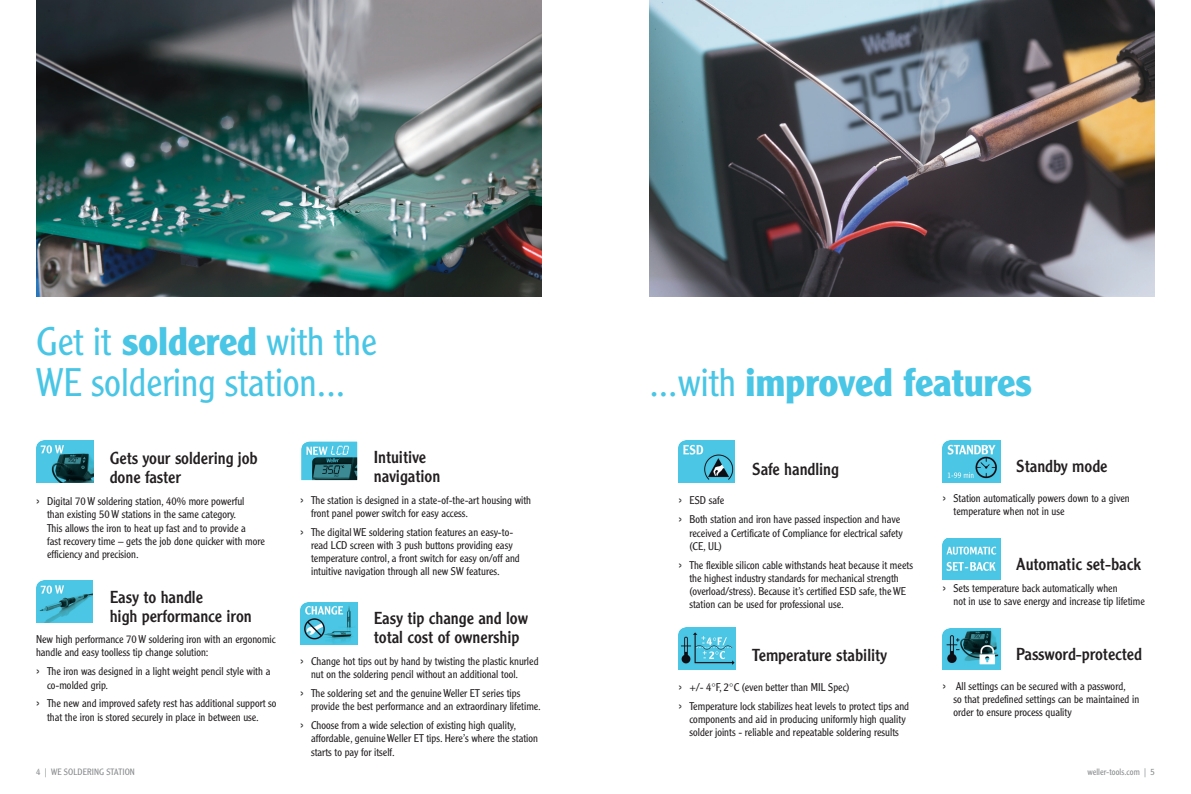
<style>
.page{position:relative;width:1191px;height:794px;background:#fff}
.page>*{position:absolute;margin:0;border:0;box-sizing:border-box;transform-origin:0 0}
.t1{font:300 39px/41px "Clearface Gothic LT Std";color:#49c6e5}
.t2{font:700 39px "Clearface Gothic LT Std";color:#49c6e5}
.t3{font:17px/19px "Clearface Gothic LT Std";color:#231f20}
.t4{font:300 11px/13.2px "Clearface Gothic LT Std";color:#231f20}
.t5{font:300 9px "Clearface Gothic LT Std";letter-spacing:.005em;color:#87898c}
.s1{font-weight:700}
.s2{font-size:14px}
.s3{font-weight:300}
</style>
<div class="page">
<img style="left:36px;top:0;width:505px;height:297px">
<img style="left:649px;top:0;width:506px;height:297px">
<img style="left:678px;top:440px;width:57px;height:42px">
<img style="left:679px;top:627px;width:57px;height:42px">
<img style="left:942px;top:440px;width:58px;height:42px">
<img style="left:942px;top:538px;width:58px;height:42px">
<img style="left:942px;top:628px;width:58px;height:42px">
<img style="left:36px;top:440px;width:57px;height:42px">
<img style="left:36px;top:580px;width:56px;height:42px">
<svg style="left:301px;top:441px;width:57px;height:40px"></svg>
<img style="left:300px;top:602px;width:57px;height:42px">
<h1 class="t1" style="left:36px;top:321px;width:343px">Get it <span class="s1">soldered</span> with the<br>WE soldering station...</h1>
<h2 class="t3" style="left:110px;top:449px;width:150px">Gets your soldering job done faster</h2>
<p class="t4" style="left:47px;top:495px;width:219px;text-indent:-11px"><span class="s2">›</span> Digital 70 W soldering station, 40% more powerful<br>than existing 50 W stations in the same category.<br>This allows the iron to heat up fast and to provide a<br>fast recovery time – gets the job done quicker with more efficiency and precision.</p>
<h2 class="t3" style="left:110px;top:587px;width:143px">Easy to handle<br>high performance iron</h2>
<p class="t4" style="left:36px;top:633px;width:241px">New high performance 70 W soldering iron with an ergonomic handle and easy toolless tip change solution:</p>
<p class="t4" style="left:47px;top:665px;width:225px;text-indent:-11px"><span class="s2">›</span> The iron was designed in a light weight pencil style with a co-molded grip.</p>
<p class="t4" style="left:47px;top:697px;width:231px;text-indent:-11px"><span class="s2">›</span> The new and improved safety rest has additional support so that the iron is stored securely in place in between use.</p>
<h2 class="t3" style="left:374px;top:447px;width:68px">Intuitive navigation</h2>
<p class="t4" style="left:311px;top:493px;width:222px;text-indent:-11px"><span class="s2">›</span> The station is designed in a state-of-the-art housing with front panel power switch for easy access.</p>
<p class="t4" style="left:311px;top:525px;width:210px;text-indent:-11px"><span class="s2">›</span> The digital WE soldering station features an easy-to&shy;read LCD screen with 3 push buttons providing easy temperature control, a front switch for easy on/off and intuitive navigation through all new SW features.</p>
<h2 class="t3" style="left:374px;top:608px;width:156px">Easy tip change and low total cost of ownership</h2>
<p class="t4" style="left:311px;top:654px;width:229px;text-indent:-11px"><span class="s2">›</span> Change hot tips out by hand by twisting the plastic knurled nut on the soldering pencil without an additional tool.</p>
<p class="t4" style="left:311px;top:686px;width:231px;text-indent:-11px"><span class="s2">›</span> The soldering set and the genuine Weller ET series tips provide the best performance and an extraordinary lifetime.</p>
<p class="t4" style="left:311px;top:718px;width:228px;text-indent:-11px"><span class="s2">›</span> Choose from a wide selection of existing high quality, affordable, genuine Weller ET tips. Here’s where the station starts to pay for itself.</p>
<h1 class="t2" style="left:649px;top:359px;width:384px"><span class="s3">...with</span> improved features</h1>
<h2 class="t3" style="left:752px;top:459px;width:88px">Safe handling</h2>
<p class="t4" style="left:678px;top:491px;width:223px;line-height:18.9px"><span class="s2">›</span> ESD safe<br><span class="s2">›</span> Both station and iron have passed inspection and have</p>
<p class="t4" style="left:689px;top:526px;width:215px">received a Certificate of Compliance for electrical safety (CE, UL)</p>
<p class="t4" style="left:689px;top:558px;width:225px;text-indent:-11px"><span class="s2">›</span> The flexible silicon cable withstands heat because it meets the highest industry standards for mechanical strength (overload/stress). Because it’s certified ESD safe, the WE station can be used for professional use.</p>
<h2 class="t3" style="left:752px;top:645px;width:137px">Temperature stability</h2>
<p class="t4" style="left:678px;top:677px;width:232px;line-height:18.9px"><span class="s2">›</span> +/- 4°F, 2°C (even better than MIL Spec)<br><span class="s2">›</span> Temperature lock stabilizes heat levels to protect tips and</p>
<p class="t4" style="left:689px;top:712px;width:218px">components and aid in producing uniformly high quality solder joints - reliable and repeatable soldering results</p>
<h2 class="t3" style="left:1016px;top:456px;width:93px">Standby mode</h2>
<p class="t4" style="left:953px;top:491px;width:178px;text-indent:-11px"><span class="s2">›</span> Station automatically powers down to a given temperature when not in use</p>
<h2 class="t3" style="left:1016px;top:554px;width:126px">Automatic set-back</h2>
<p class="t4" style="left:953px;top:581px;width:193px;text-indent:-11px"><span class="s2">›</span> Sets temperature back automatically when<br>not in use to save energy and increase tip lifetime</p>
<h2 class="t3" style="left:1016px;top:644px;width:127px">Password-protected</h2>
<p class="t4" style="left:953px;top:679px;width:187px;text-indent:-11px"><span class="s2">›</span> All settings can be secured with a password,<br>so that predefined settings can be maintained in order to ensure process quality</p>
<p class="t5" style="left:36px;top:766px;width:100px">4 | WE SOLDERING STATION</p>
<p class="t5" style="left:1087px;top:766px;width:69px">weller-tools.com | 5</p>
</div>
